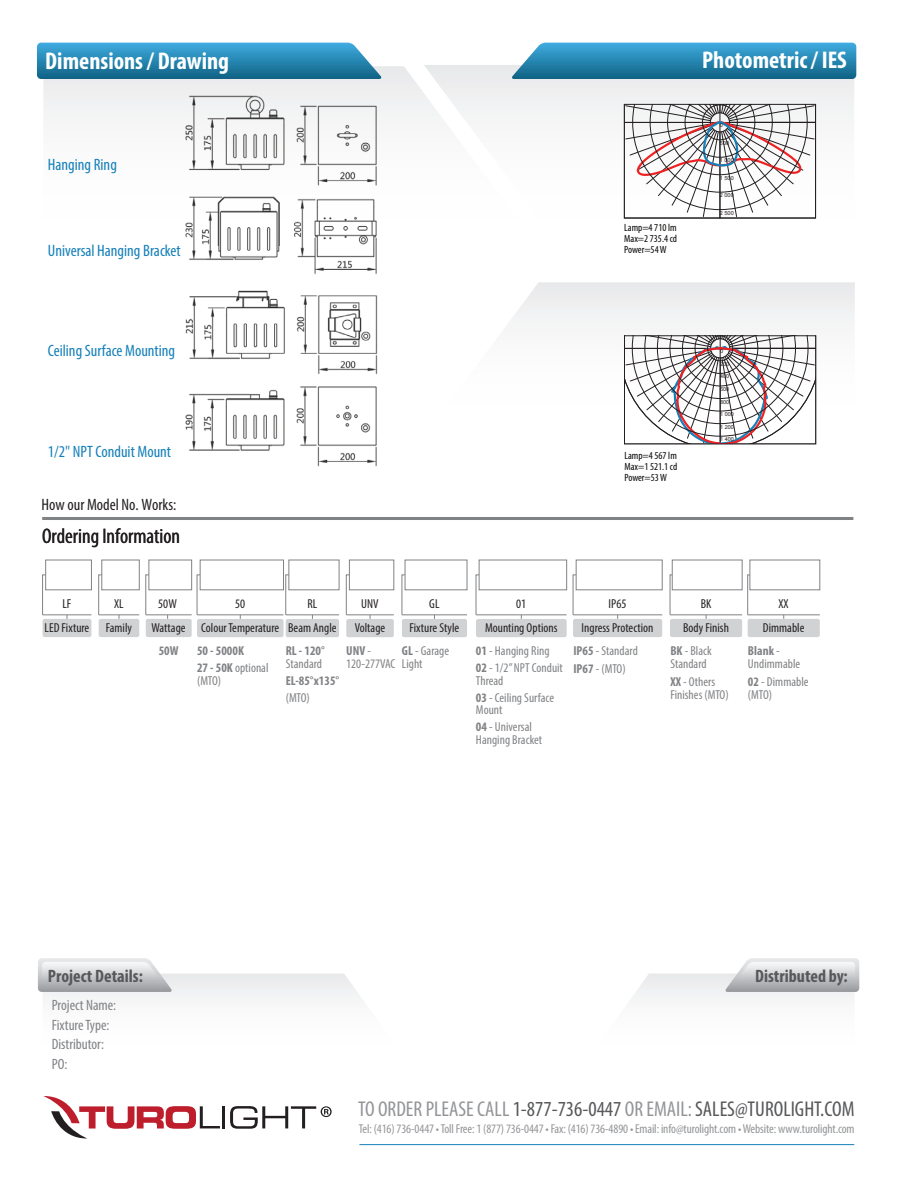
<style>
.page{position:relative;width:918px;height:1188px;background:#fff}
.page>*{position:absolute;margin:0;border:0;box-sizing:border-box;transform-origin:0 0}
.t1{font:700 condensed 24.3px "Myriad Pro";color:#fff}
.t2{font:condensed 21.45px "Myriad Pro";color:#57585a}
.t3{font:condensed 21.15px "Myriad Pro";color:#231f20}
.t4{font:700 condensed 18px "Myriad Pro";color:#57585a}
.t5{font:condensed 16.5px "Myriad Pro";color:#1580b9}
.t6{font:condensed 16.5px "Myriad Pro";color:#231f20}
.t7{font:condensed 15px/19.5px "Myriad Pro";color:#808285}
.t8{font:condensed 13.05px/13px "Myriad Pro";letter-spacing:.005em;color:#808285}
.t9{font:condensed 13.05px/24.3px "Myriad Pro";letter-spacing:.005em;color:#231f20}
.t10{font:700 condensed 13.05px/16.8px "Myriad Pro";letter-spacing:.005em;color:#808285}
.t11{font:condensed 12.9px "Myriad Pro";letter-spacing:-.005em;color:#939598}
.t12{font:condensed 10.5px/11.1px "Myriad Pro";color:#050504;text-align:justify}
.t13{font:5.55px "Arial";color:#231f20}
.s1{font-weight:700}
.s2{font-weight:400}
.s3{color:#939598}
</style>
<div class="page">
<svg style="left:507px;top:282px;width:348px;height:163px"></svg>
<div style="left:43px;top:66px;width:381px;height:55px;background:#efeff0"></div>
<svg style="left:424px;top:65px;width:430px;height:154px"></svg>
<svg style="left:37px;top:43px;width:345px;height:36px;background:#2f8ab3"></svg>
<svg style="left:511px;top:43px;width:345px;height:36px;background:#308bb3"></svg>
<hr style="left:42px;top:517px;width:811px;height:3px;background:#808285">
<div style="left:43px;top:619px;width:48px;height:18px;background:#d1d2d4;border-radius:2px"></div>
<hr style="left:43px;top:615px;width:48px;height:1px;background:#808285">
<div style="left:99px;top:619px;width:40px;height:18px;background:#d1d2d4;border-radius:2px"></div>
<hr style="left:99px;top:615px;width:40px;height:1px;background:#808285">
<div style="left:476px;top:619px;width:91px;height:18px;background:#d1d2d4;border-radius:2px"></div>
<hr style="left:476px;top:615px;width:91px;height:1px;background:#808285">
<div style="left:146px;top:619px;width:46px;height:18px;background:#d1d2d4;border-radius:2px"></div>
<hr style="left:146px;top:615px;width:46px;height:1px;background:#808285">
<div style="left:286px;top:619px;width:53px;height:18px;background:#d1d2d4;border-radius:2px"></div>
<hr style="left:286px;top:615px;width:53px;height:1px;background:#808285">
<div style="left:197px;top:619px;width:87px;height:18px;background:#d1d2d4;border-radius:2px"></div>
<hr style="left:197px;top:615px;width:87px;height:1px;background:#808285">
<div style="left:402px;top:619px;width:65px;height:18px;background:#d1d2d4;border-radius:2px"></div>
<hr style="left:402px;top:615px;width:65px;height:1px;background:#808285">
<div style="left:573px;top:619px;width:89px;height:18px;background:#d1d2d4;border-radius:2px"></div>
<hr style="left:573px;top:615px;width:89px;height:1px;background:#808285">
<svg style="left:42px;top:574px;width:4px;height:41px"></svg>
<div style="left:45px;top:560px;width:47px;height:30px;border:1px solid #808285"></div>
<svg style="left:98px;top:574px;width:4px;height:41px"></svg>
<div style="left:102px;top:560px;width:37px;height:30px;border:1px solid #808285"></div>
<svg style="left:145px;top:574px;width:4px;height:41px"></svg>
<div style="left:149px;top:560px;width:43px;height:30px;border:1px solid #808285"></div>
<svg style="left:197px;top:574px;width:4px;height:41px"></svg>
<div style="left:200px;top:560px;width:84px;height:30px;border:1px solid #808285"></div>
<svg style="left:285px;top:574px;width:4px;height:41px"></svg>
<div style="left:289px;top:560px;width:50px;height:30px;border:1px solid #808285"></div>
<div style="left:346px;top:619px;width:48px;height:18px;background:#d1d2d4;border-radius:2px"></div>
<hr style="left:346px;top:615px;width:48px;height:1px;background:#808285">
<svg style="left:346px;top:574px;width:4px;height:41px"></svg>
<div style="left:349px;top:560px;width:45px;height:30px;border:1px solid #808285"></div>
<svg style="left:402px;top:574px;width:3px;height:41px"></svg>
<div style="left:405px;top:560px;width:62px;height:30px;border:1px solid #808285"></div>
<svg style="left:476px;top:574px;width:3px;height:41px"></svg>
<div style="left:479px;top:560px;width:88px;height:30px;border:1px solid #808285"></div>
<svg style="left:573px;top:574px;width:4px;height:41px"></svg>
<div style="left:576px;top:560px;width:86px;height:30px;border:1px solid #808285"></div>
<div style="left:670px;top:619px;width:72px;height:18px;background:#d1d2d4;border-radius:2px"></div>
<hr style="left:670px;top:615px;width:72px;height:1px;background:#808285">
<svg style="left:670px;top:574px;width:3px;height:41px"></svg>
<div style="left:672px;top:560px;width:70px;height:30px;border:1px solid #808285"></div>
<div style="left:748px;top:619px;width:72px;height:18px;background:#d1d2d4;border-radius:2px"></div>
<hr style="left:748px;top:615px;width:72px;height:1px;background:#808285">
<svg style="left:747px;top:574px;width:3px;height:41px"></svg>
<div style="left:750px;top:560px;width:70px;height:30px;border:1px solid #808285"></div>
<svg style="left:626px;top:106px;width:188px;height:110px"></svg>
<div style="left:624px;top:104px;width:192px;height:114px;border:1px solid #231f20"></div>
<hr style="left:359px;top:1144px;width:495px;height:1px;background:#1580b9">
<hr style="left:222px;top:1106px;width:3px;height:22px;background:#231f20">
<svg style="left:43px;top:1096px;width:177px;height:43px"></svg>
<svg style="left:230px;top:1106px;width:102px;height:23px"></svg>
<svg style="left:626px;top:337px;width:188px;height:105px"></svg>
<div style="left:624px;top:335px;width:192px;height:109px;border:1px solid #231f20"></div>
<img style="left:181px;top:92px;width:199px;height:94px">
<img style="left:185px;top:196px;width:193px;height:271px">
<svg style="left:632px;top:958px;width:227px;height:41px"></svg>
<svg style="left:38px;top:958px;width:323px;height:41px"></svg>
<h1 class="t1" style="left:45px;top:45px;width:185px">Dimensions / Drawing</h1>
<h1 class="t1" style="left:702px;top:45px;width:146px">Photometric / IES</h1>
<p class="t5" style="left:48px;top:154px;width:71px">Hanging Ring</p>
<p class="t5" style="left:48px;top:240px;width:134px">Universal Hanging Bracket</p>
<p class="t5" style="left:48px;top:341px;width:129px">Ceiling Surface Mounting</p>
<p class="t5" style="left:48px;top:441px;width:125px">1/2" NPT Conduit Mount</p>
<p class="t6" style="left:42px;top:495px;width:136px">How our Model No. Works:</p>
<h3 class="t3" style="left:42px;top:523px;width:139px">Ordering Information</h3>
<p class="t12" style="left:624px;top:222px;width:54px">Lamp=4 710 lm Max=2 735.4 cd Power=54 W</p>
<p class="t12" style="left:625px;top:450px;width:54px">Lamp=4 567 lm Max=1 521.1 cd Power=53 W</p>
<p class="t13" style="left:720px;top:122px;width:5px">0</p>
<p class="t13" style="left:720px;top:139px;width:11px">500</p>
<p class="t13" style="left:720px;top:157px;width:15px">1 000</p>
<p class="t13" style="left:720px;top:174px;width:15px">1 500</p>
<p class="t13" style="left:720px;top:191px;width:15px">2 000</p>
<p class="t13" style="left:720px;top:209px;width:15px">2 500</p>
<p class="t13" style="left:720px;top:348px;width:5px">0</p>
<p class="t13" style="left:720px;top:360px;width:11px">200</p>
<p class="t13" style="left:720px;top:373px;width:11px">400</p>
<p class="t13" style="left:720px;top:385px;width:11px">600</p>
<p class="t13" style="left:720px;top:398px;width:11px">800</p>
<p class="t13" style="left:720px;top:410px;width:15px">1 000</p>
<p class="t13" style="left:720px;top:423px;width:15px">1 200</p>
<p class="t13" style="left:720px;top:435px;width:15px">1 400</p>
<p class="t9" style="left:361px;top:591px;width:19px">UNV</p>
<p class="t9" style="left:429px;top:591px;width:12px">GL</p>
<p class="t9" style="left:516px;top:591px;width:12px">01</p>
<p class="t9" style="left:609px;top:591px;width:19px">IP65</p>
<p class="t9" style="left:701px;top:591px;width:12px">BK</p>
<p class="t9" style="left:779px;top:591px;width:12px">XX</p>
<p class="t9" style="left:355px;top:615px;width:32px">Voltage</p>
<p class="t8" style="left:670px;top:644px;width:43px"><span class="s1">BK</span> - Black<br>Standard</p>
<p class="t8" style="left:670px;top:675px;width:60px"><span class="s1">XX</span> - Others<br>Finishes (MTO)</p>
<p class="t9" style="left:62px;top:591px;width:10px">LF</p>
<p class="t9" style="left:114px;top:591px;width:11px">XL</p>
<p class="t9" style="left:307px;top:591px;width:11px">RL</p>
<p class="t9" style="left:152px;top:615px;width:36px">Wattage</p>
<p class="t9" style="left:158px;top:591px;width:20px">50W</p>
<p class="t9" style="left:201px;top:591px;width:137px;text-indent:34px">50<br>Colour Temperature Beam Angle</p>
<p class="t9" style="left:683px;top:615px;width:47px">Body Finish</p>
<p class="t9" style="left:763px;top:615px;width:43px">Dimmable</p>
<p class="t9" style="left:45px;top:615px;width:46px">LED Fixture</p>
<p class="t9" style="left:106px;top:615px;width:28px">Family</p>
<p class="t9" style="left:485px;top:615px;width:74px">Mounting Options</p>
<p class="t9" style="left:410px;top:615px;width:51px">Fixture Style</p>
<p class="t9" style="left:582px;top:615px;width:74px">Ingress Protection</p>
<p class="t8" style="left:748px;top:644px;width:54px"><span class="s1">Blank</span> -<br>Undimmable</p>
<p class="t8" style="left:748px;top:675px;width:62px"><span class="s1">02</span> - Dimmable (MTO)</p>
<p class="t10" style="left:159px;top:642px;width:21px">50W</p>
<p class="t8" style="left:573px;top:642px;width:66px;line-height:17.2px"><span class="s1">IP65</span> - Standard<br><span class="s1">IP67</span> - (MTO)</p>
<p class="t10" style="left:286px;top:642px;width:41px">RL - 120°</p>
<p class="t8" style="left:286px;top:657px;width:38px">Standard</p>
<p class="t10" style="left:286px;top:672px;width:55px">EL-85°x135°</p>
<p class="t8" style="left:286px;top:691px;width:26px">(MTO)</p>
<p class="t8" style="left:402px;top:645px;width:49px;line-height:12.6px"><span class="s1">GL</span> - Garage<br>Light</p>
<p class="t8" style="left:476px;top:642px;width:88px;line-height:16.8px"><span class="s1">01</span> - Hanging Ring<br><span class="s1">02</span> - 1/2” NPT Conduit</p>
<p class="t8" style="left:476px;top:672px;width:80px;line-height:16.8px">Thread<br><span class="s1">03</span> - Ceiling Surface</p>
<p class="t8" style="left:476px;top:701px;width:58px;line-height:16.8px">Mount<br><span class="s1">04</span> - Universal</p>
<p class="t8" style="left:476px;top:733px;width:68px">Hanging Bracket</p>
<p class="t10" style="left:197px;top:642px;width:73px">50 - 5000K<br>27 - 50K <span class="s2">optional</span></p>
<p class="t8" style="left:197px;top:674px;width:26px">(MTO)</p>
<p class="t8" style="left:346px;top:645px;width:51px;line-height:12.6px"><span class="s1">UNV</span> -<br>120-277VAC</p>
<h3 class="t4" style="left:48px;top:965px;width:97px">Project Details:</h3>
<h3 class="t4" style="left:755px;top:965px;width:94px">Distributed by:</h3>
<p class="t7" style="left:52px;top:995px;width:66px">Project Name:<br>Fixture Type:<br>Distributor:<br>PO:</p>
<h2 class="t2" style="left:358px;top:1095px;width:498px"><span class="s3">TO ORDER PLEASE CALL</span> 1-877-736-0447 <span class="s3">OR EMAIL:</span> SALES@TUROLIGHT.COM</h2>
<p class="t11" style="left:359px;top:1121px;width:497px">Tel: (416) 736-0447 • Toll Free: 1 (877) 736-0447 • Fax: (416) 736-4890 •Email: info@turolight.com • Website: www.turolight.com</p>
</div>
